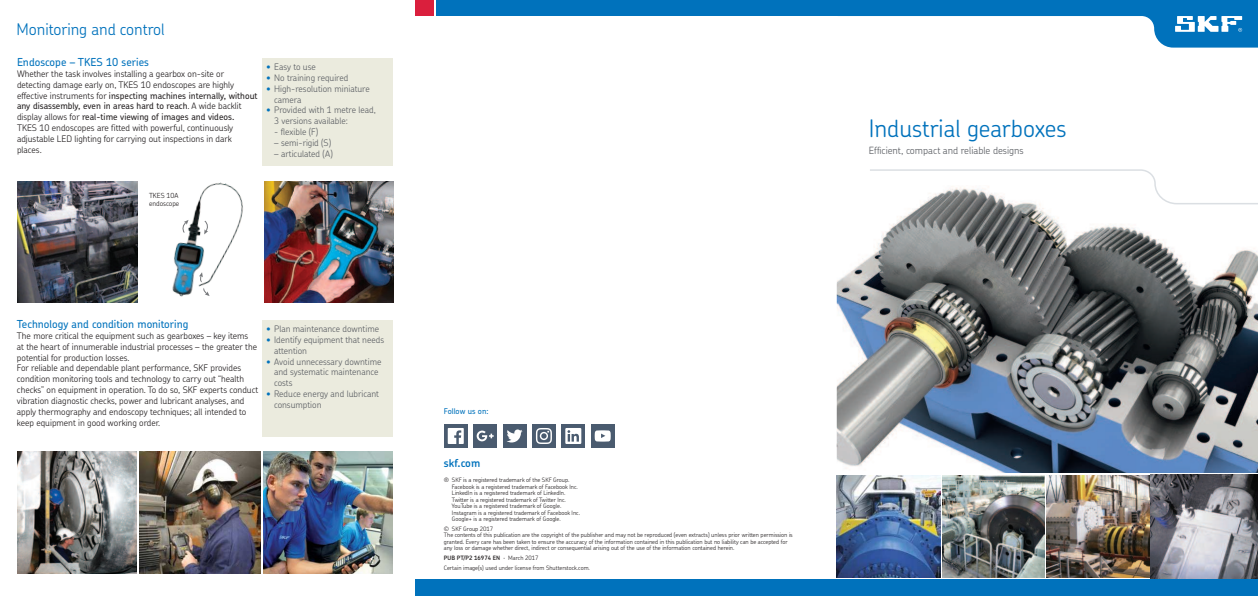
<style>
.page{position:relative;width:1258px;height:596px;background:#fff}
.page>*{position:absolute;margin:0;border:0;box-sizing:border-box;transform-origin:0 0}
.t1{font:300 24px "SKF Chevin OT";color:#0072bc}
.t2{font:300 16px "SKF Chevin OT";color:#0072bc}
.t3{font:500 11px "SKF Chevin OT";color:#0072bc}
.t4{font:600 11px "SKF Chevin OT";color:#0072bc}
.t5{font:300 10px "SKF Chevin OT";color:#5c5f64}
.t6{font:300 9px/10.8px "SKF Chevin OT";color:#231f20}
.t7{font:300 9px/10.8px "SKF Chevin OT";color:#5c5f64}
.t8{font:500 8px "SKF Chevin OT";color:#0072bc}
.t9{font:300 7px/8.4px "SKF Chevin OT";color:#231f20}
.t10{font:300 6px/6.5px "SKF Chevin OT";color:#231f20}
.s1{font-weight:500}
.s2{color:#0072bc}
.s3{font-weight:600}
</style>
<div class="page">
<img style="left:836px;top:205px;width:421px;height:268px">
<svg style="left:870px;top:169px;width:387px;height:36px"></svg>
<svg style="left:839px;top:0;width:418px;height:48px"></svg>
<div style="left:415px;top:579px;width:842px;height:16px;background:#0072bc"></div>
<img style="left:836px;top:475px;width:208px;height:102px">
<img style="left:1046px;top:474px;width:211px;height:104px">
<div style="left:415px;top:0;width:19px;height:16px;background:#da1f3d"></div>
<div style="left:436px;top:0;width:403px;height:16px;background:#0072bc"></div>
<img style="left:18px;top:181px;width:119px;height:121px">
<img style="left:264px;top:181px;width:129px;height:121px">
<div style="left:262px;top:58px;width:131px;height:108px;background:#ebebde"></div>
<div style="left:262px;top:320px;width:131px;height:116px;background:#ebebde"></div>
<img style="left:140px;top:451px;width:120px;height:122px">
<img style="left:17px;top:451px;width:120px;height:121px">
<img style="left:263px;top:451px;width:130px;height:121px">
<img style="left:172px;top:182px;width:71px;height:115px">
<svg style="left:182px;top:220px;width:6px;height:13px"></svg>
<svg style="left:204px;top:220px;width:4px;height:14px"></svg>
<svg style="left:199px;top:272px;width:10px;height:24px"></svg>
<div style="left:829px;top:185px;width:40px;height:34px;background:#fff"></div>
<svg style="left:444px;top:424px;width:23px;height:23px"></svg>
<svg style="left:447px;top:427px;width:16px;height:16px"></svg>
<div style="left:473px;top:424px;width:24px;height:23px;background:#4a5b6f"></div>
<svg style="left:476px;top:430px;width:17px;height:11px"></svg>
<div style="left:502px;top:424px;width:24px;height:23px;background:#4a5b6f"></div>
<svg style="left:507px;top:429px;width:15px;height:13px"></svg>
<div style="left:532px;top:424px;width:23px;height:23px;background:#4a5b6f"></div>
<svg style="left:536px;top:428px;width:16px;height:15px"></svg>
<svg style="left:561px;top:424px;width:24px;height:23px"></svg>
<svg style="left:565px;top:427px;width:16px;height:16px"></svg>
<div style="left:590px;top:424px;width:24px;height:23px;background:#4a5b6f"></div>
<svg style="left:594px;top:430px;width:16px;height:11px"></svg>
<h2 class="t2" style="left:16px;top:22px;width:150px">Monitoring and control</h2>
<p class="t3" style="left:17px;top:58px;width:133px">Endoscope – TKES 10 series</p>
<p class="t6" style="left:17px;top:69px;width:242px">Whether the task involves installing a gearbox on-site or detecting damage early on, TKES 10 endoscopes are highly effective instruments for <span class="s1">inspecting machines internally, without any disassembly, even in areas hard to reach</span>. A wide backlit display allows for <span class="s1">real-time viewing of images and videos.<br></span>TKES 10 endoscopes are fitted with powerful, continuously adjustable LED lighting for carrying out inspections in dark places.</p>
<p class="t7" style="left:266px;top:62px;width:51px"><span class="s2">•</span> Easy to use</p>
<p class="t7" style="left:266px;top:73px;width:83px"><span class="s2">•</span> No training required</p>
<p class="t7" style="left:274px;top:83px;width:97px;text-indent:-8px"><span class="s2">•</span> High-resolution miniature camera</p>
<p class="t7" style="left:274px;top:105px;width:103px;text-indent:-8px"><span class="s2">•</span> Provided with 1 metre lead,<br>3 versions available:</p>
<p class="t7" style="left:274px;top:127px;width:46px">- flexible (F)</p>
<p class="t7" style="left:274px;top:137px;width:59px">– semi-rigid (S)</p>
<p class="t7" style="left:274px;top:148px;width:60px">– articulated (A)</p>
<p class="t9" style="left:149px;top:191px;width:32px">TKES 10A endoscope</p>
<p class="t3" style="left:17px;top:320px;width:173px">Technology and condition monitoring</p>
<p class="t6" style="left:17px;top:330px;width:243px">The more critical the equipment such as gearboxes – key items<br>at the heart of innumerable industrial processes – the greater the potential for production losses.<br>For reliable and dependable plant performance, SKF provides condition monitoring tools and technology to carry out “health checks” on equipment in operation. To do so, SKF experts conduct vibration diagnostic checks, power and lubricant analyses, and apply thermography and endoscopy techniques; all intended to keep equipment in good working order.</p>
<p class="t7" style="left:266px;top:324px;width:114px"><span class="s2">•</span> Plan maintenance downtime</p>
<p class="t7" style="left:274px;top:334px;width:111px;text-indent:-8px"><span class="s2">•</span> Identify equipment that needs attention</p>
<p class="t7" style="left:274px;top:356px;width:109px;text-indent:-8px"><span class="s2">•</span> Avoid unnecessary downtime and systematic maintenance costs</p>
<p class="t7" style="left:274px;top:388px;width:106px;text-indent:-8px"><span class="s2">•</span> Reduce energy and lubricant consumption</p>
<p class="t8" style="left:444px;top:407px;width:46px">Follow us on:</p>
<p class="t4" style="left:444px;top:458px;width:38px">skf.com</p>
<p class="t10" style="left:452px;top:477px;width:130px;text-indent:-8px">® SKF is a registered trademark of the SKF Group.<br>Facebook is a registered trademark of Facebook Inc.<br>LinkedIn is a registered trademark of LinkedIn.<br>Twitter is a registered trademark of Twitter Inc.<br>YouTube is a registered trademark of Google.<br>Instagram is a registered trademark of Facebook Inc.<br>Google+ is a registered trademark of Google.</p>
<p class="t10" style="left:444px;top:525px;width:350px">© SKF Group 2017<br>The contents of this publication are the copyright of the publisher and may not be reproduced (even extracts) unless prior written permission is granted. Every care has been taken to ensure the accuracy of the information contained in this publication but no liability can be accepted for any loss or damage whether direct, indirect or consequential arising out of the use of the information contained herein.</p>
<p class="t10" style="left:444px;top:553px;width:147px;line-height:9.7px"><span class="s3">PUB PT/P2 16974 EN</span> · March 2017<br>Certain image(s) used under license from Shutterstock.com.</p>
<h1 class="t1" style="left:868px;top:117px;width:199px">Industrial gearboxes</h1>
<p class="t5" style="left:868px;top:146px;width:156px">Efficient, compact and reliable designs</p>
</div>
